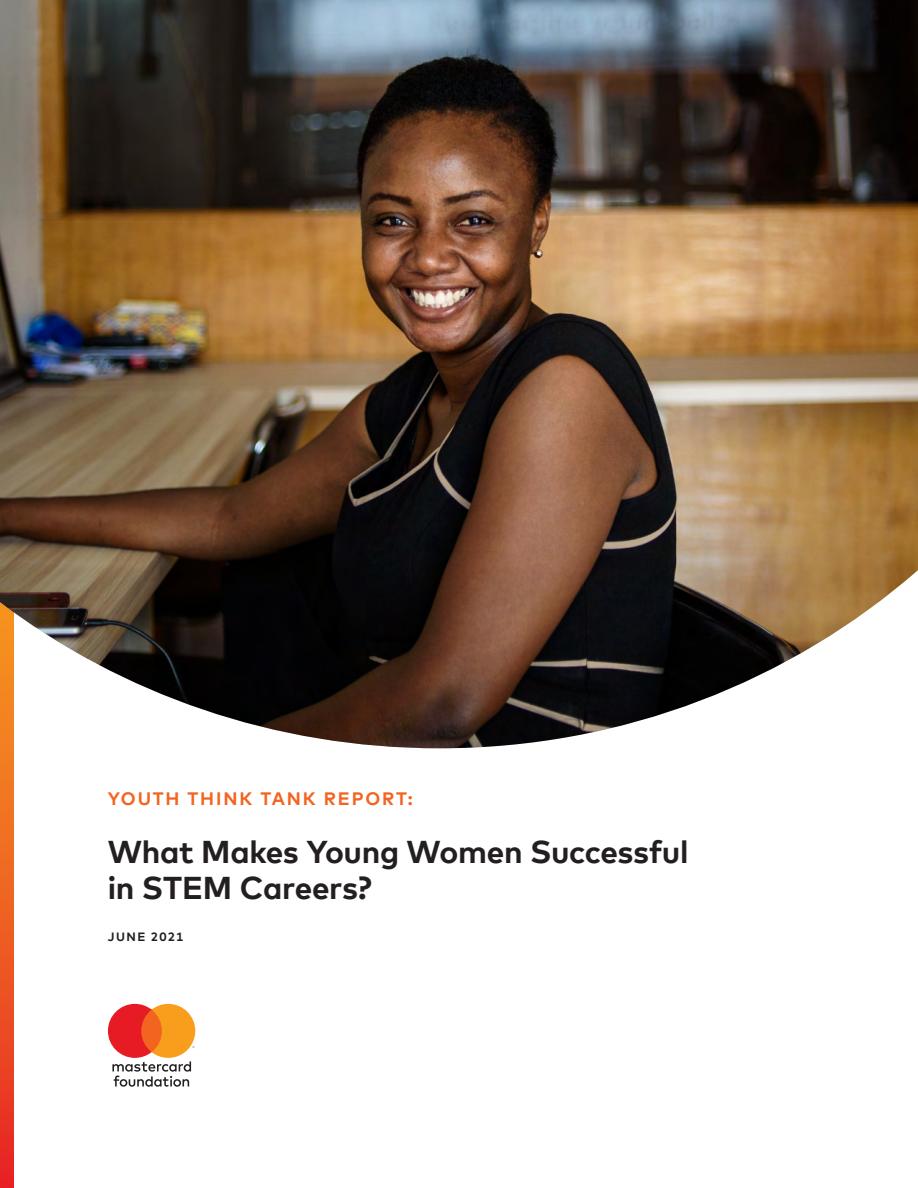
<style>
.page{position:relative;width:918px;height:1188px;background:#fff}
.page>*{position:absolute;margin:0;border:0;box-sizing:border-box;transform-origin:0 0}
.t1{font:700 31.5px/36.8px "Mark Offc For MC";letter-spacing:-.01em;color:#231f20}
.t2{font:700 18px "Mark Offc For MC";letter-spacing:.105em;color:#f36421}
.t3{font:700 12px "Mark Offc For MC";letter-spacing:.125em;color:#231f20}
</style>
<div class="page">
<svg style="left:0;top:748px;width:13px;height:440px;background:#ec5422"></svg>
<img style="left:0;top:0;width:918px;height:748px">
<svg style="left:108px;top:1004px;width:87px;height:83px"></svg>
<p class="t2" style="left:108px;top:785px;width:307px">YOUTH THINK TANK REPORT:</p>
<p class="t1" style="left:108px;top:830px;width:582px">What Makes Young Women Successful in STEM Careers?</p>
<p class="t3" style="left:108px;top:928px;width:77px">JUNE 2021</p>
</div>
